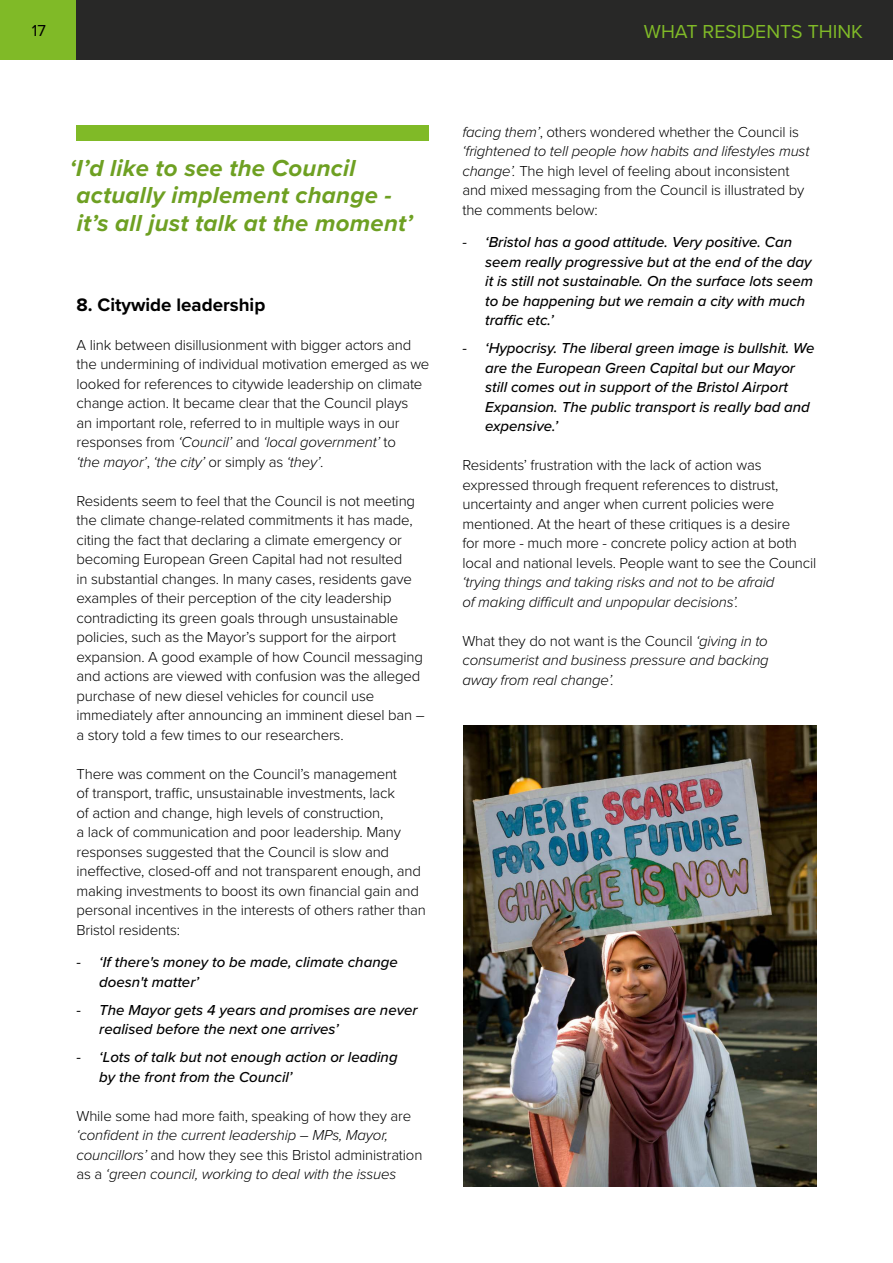
<style>
.page{position:relative;width:893px;height:1263px;background:#fff}
.page>*{position:absolute;margin:0;border:0;box-sizing:border-box;transform-origin:0 0}
.t1{font:italic 700 24px/27.9px "Proxima Nova";letter-spacing:.01em;color:#6ea022}
.t2{font:19.5px "Proxima Nova";color:#80ba27}
.t3{font:700 18.75px "Proxima Nova";color:#000}
.t4{font:16.5px "Proxima Nova";color:#000}
.t5{font:300 15px/19.5px "Proxima Nova";letter-spacing:-.01em;color:#000}
.t6{font:italic 500 15px/19.5px "Proxima Nova";color:#000}
.t7{font:italic 300 15px/19.5px "Proxima Nova";letter-spacing:-.01em;color:#000}
.s1{font-style:italic}
.s2{font-weight:400}
.s3{font-style:normal}
</style>
<div class="page">
<div style="left:76px;top:125px;width:353px;height:15px;background:#80ba27"></div>
<div style="left:0;top:0;width:77px;height:60px;background:#80ba27"></div>
<div style="left:77px;top:0;width:816px;height:60px;background:#282827"></div>
<img style="left:463px;top:725px;width:353px;height:461px">
<p class="t4" style="left:32px;top:19px;width:16px">17</p>
<h2 class="t2" style="left:644px;top:17px;width:221px">WHAT RESIDENTS THINK</h2>
<h1 class="t1" style="left:70px;top:153px;width:344px">‘I’d like to see the Council actually implement change - it’s all just talk at the moment’</h1>
<p class="t3" style="left:77px;top:290px;width:190px">8. Citywide leadership</p>
<p class="t5" style="left:77px;top:334px;width:354px">A link between disillusionment with bigger actors and the undermining of individual motivation emerged as we looked for references to citywide leadership on climate change action. It became clear that the Council plays<br>an important role, referred to in multiple ways in our responses from <span class="s1">‘Council’</span> and <span class="s1">‘local government’</span> to<br><span class="s1">‘the mayor’</span>, <span class="s1">‘the city’</span> or simply as <span class="s1">‘they’</span>.</p>
<p class="t5" style="left:77px;top:490px;width:350px">Residents seem to feel that the Council is not meeting the climate change-related commitments it has made, citing the fact that declaring a climate emergency or becoming European Green Capital had not resulted<br>in substantial changes. In many cases, residents gave examples of their perception of the city leadership contradicting its green goals through unsustainable policies, such as the Mayor’s support for the airport expansion. A good example of how Council messaging and actions are viewed with confusion was the alleged purchase of new diesel vehicles for council use immediately after announcing an imminent diesel ban – a story told a few times to our researchers.</p>
<p class="t5" style="left:77px;top:763px;width:351px">There was comment on the Council’s management<br>of transport, traffic, unsustainable investments, lack<br>of action and change, high levels of construction,<br>a lack of communication and poor leadership. Many responses suggested that the Council is slow and ineffective, closed-off and not transparent enough, and making investments to boost its own financial gain and personal incentives in the interests of others rather than Bristol residents:</p>
<p class="t6" style="left:99px;top:952px;width:300px;text-indent:-23px"><span class="s2">-</span> ‘If there's money to be made, climate change doesn't matter’</p>
<p class="t6" style="left:99px;top:999px;width:320px;text-indent:-23px"><span class="s2">-</span> The Mayor gets 4 years and promises are never realised before the next one arrives’</p>
<p class="t6" style="left:99px;top:1047px;width:300px;text-indent:-23px"><span class="s2">-</span> ‘Lots of talk but not enough action or leading by the front from the Council’</p>
<p class="t5" style="left:77px;top:1105px;width:336px">While some had more faith, speaking of how they are</p>
<p class="t7" style="left:77px;top:1124px;width:347px">‘confident in the current leadership – MPs, Mayor, councillors’ <span class="s3">and how they see this Bristol administration as a</span> ‘green council, working to deal with the issues</p>
<p class="t5" style="left:462px;top:121px;width:349px"><span class="s1">facing them’</span>, others wondered whether the Council is <span class="s1">‘frightened to tell people how habits and lifestyles must change’.</span> The high level of feeling about inconsistent and mixed messaging from the Council is illustrated by the comments below:</p>
<p class="t6" style="left:485px;top:232px;width:329px;text-indent:-23px"><span class="s2">-</span> ‘Bristol has a good attitude. Very positive. Can seem really progressive but at the end of the day it is still not sustainable. On the surface lots seem to be happening but we remain a city with much traffic etc.’</p>
<p class="t6" style="left:485px;top:338px;width:331px;text-indent:-23px"><span class="s2">-</span> ‘Hypocrisy. The liberal green image is bullshit. We are the European Green Capital but our Mayor still comes out in support of the Bristol Airport Expansion. The public transport is really bad and expensive.’</p>
<p class="t5" style="left:462px;top:454px;width:355px">Residents’ frustration with the lack of action was expressed through frequent references to distrust, uncertainty and anger when current policies were mentioned. At the heart of these critiques is a desire<br>for more - much more - concrete policy action at both local and national levels. People want to see the Council</p>
<p class="t7" style="left:462px;top:571px;width:314px">‘trying things and taking risks and not to be afraid of making difficult and unpopular decisions’.</p>
<p class="t7" style="left:462px;top:630px;width:308px;text-align:justify"><span class="s3">What they do not want is the Council</span> ‘giving in to consumerist and business pressure and backing away from real change’.</p>
</div>
